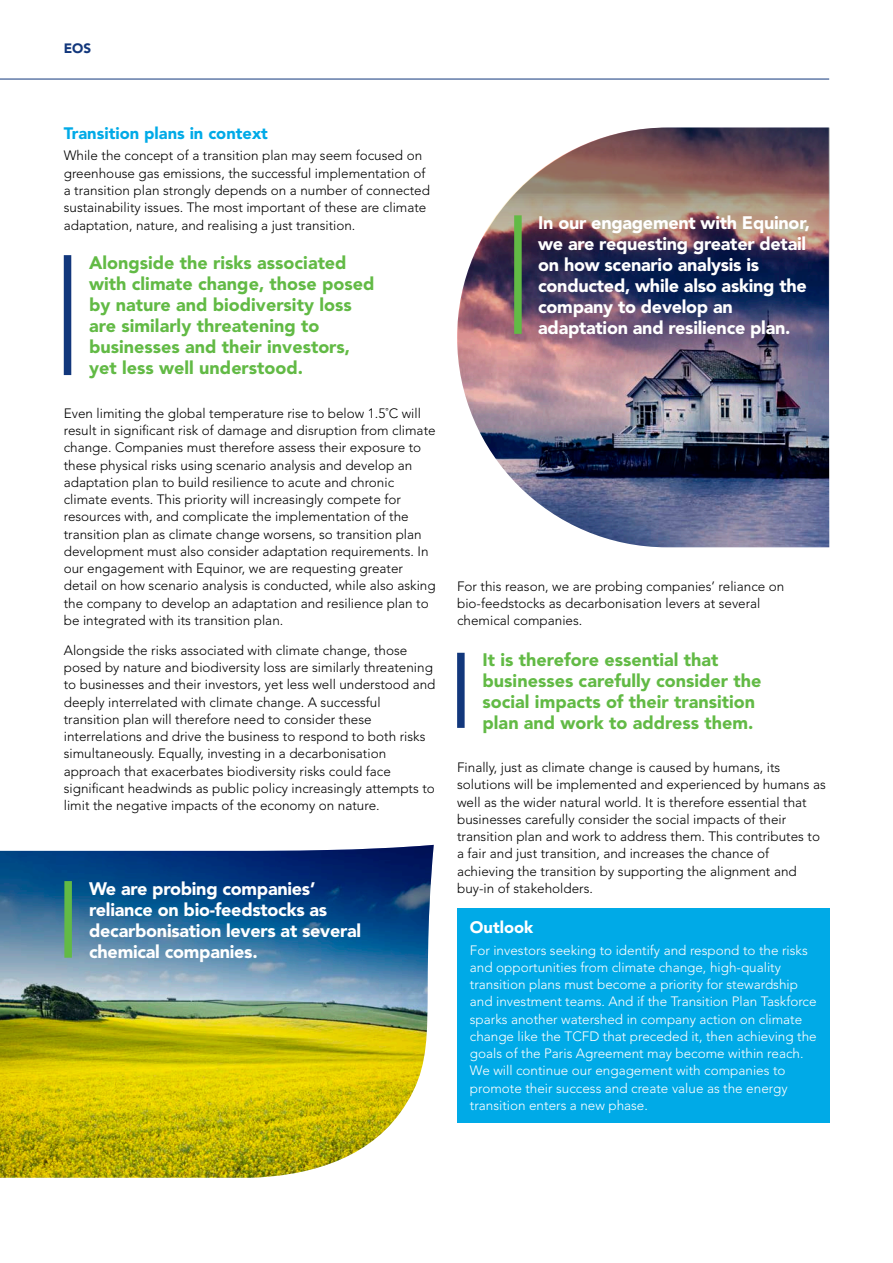
<style>
.page{position:relative;width:893px;height:1263px;background:#fff}
.page>*{position:absolute;margin:0;border:0;box-sizing:border-box;transform-origin:0 0}
.t1{font:900 18px/21px "Avenir LT Std";color:#62ba45}
.t2{font:900 18px/21px "Avenir LT Std";letter-spacing:-.015em;color:#fff}
.t3{font:900 16.5px "Avenir LT Std";color:#00aae7}
.t4{font:900 16.5px "Avenir LT Std";color:#fff}
.t5{font:300 13.5px/17.2px "Avenir LT Std";color:#000}
.t6{font:300 13.5px/17.2px "Avenir LT Std";color:#fff}
.t7{font:900 13.5px "Avenir LT Std";color:#12377c}
</style>
<div class="page">
<div style="left:457px;top:908px;width:372px;height:214px;background:#00aae7"></div>
<div style="left:64px;top:255px;width:7px;height:120px;background:#12377c"></div>
<div style="left:457px;top:653px;width:8px;height:75px;background:#12377c"></div>
<img style="left:458px;top:128px;width:372px;height:419px">
<img style="left:0;top:845px;width:434px;height:333px">
<div style="left:64px;top:881px;width:8px;height:77px;background:#62ba45"></div>
<hr style="left:0;top:79px;width:829px;height:1px;background:#12377c">
<div style="left:514px;top:215px;width:8px;height:119px;background:#62ba45"></div>
<p class="t7" style="left:64px;top:40px;width:29px">EOS</p>
<p class="t3" style="left:64px;top:123px;width:206px">Transition plans in context</p>
<p class="t5" style="left:64px;top:147px;width:368px">While the concept of a transition plan may seem focused on greenhouse gas emissions, the successful implementation of a transition plan strongly depends on a number of connected sustainability issues. The most important of these are climate adaptation, nature, and realising a just transition.</p>
<h1 class="t1" style="left:89px;top:252px;width:287px">Alongside the risks associated with climate change, those posed by nature and biodiversity loss are similarly threatening to businesses and their investors, yet less well understood.</h1>
<p class="t5" style="left:64px;top:405px;width:373px">Even limiting the global temperature rise to below 1.5˚C will result in significant risk of damage and disruption from climate change. Companies must therefore assess their exposure to these physical risks using scenario analysis and develop an adaptation plan to build resilience to acute and chronic climate events. This priority will increasingly compete for resources with, and complicate the implementation of the transition plan as climate change worsens, so transition plan development must also consider adaptation requirements. In our engagement with Equinor, we are requesting greater detail on how scenario analysis is conducted, while also asking the company to develop an adaptation and resilience plan to be integrated with its transition plan.</p>
<p class="t5" style="left:64px;top:642px;width:373px">Alongside the risks associated with climate change, those posed by nature and biodiversity loss are similarly threatening to businesses and their investors, yet less well understood and deeply interrelated with climate change. A successful transition plan will therefore need to consider these interrelations and drive the business to respond to both risks simultaneously. Equally, investing in a decarbonisation approach that exacerbates biodiversity risks could face significant headwinds as public policy increasingly attempts to limit the negative impacts of the economy on nature.</p>
<h1 class="t2" style="left:89px;top:878px;width:274px">We are probing companies’ reliance on bio-feedstocks as decarbonisation levers at several chemical companies.</h1>
<h1 class="t2" style="left:538px;top:212px;width:273px">In our engagement with Equinor, we are requesting greater detail on how scenario analysis is conducted, while also asking the company to develop an adaptation and resilience plan.</h1>
<p class="t5" style="left:457px;top:578px;width:329px">For this reason, we are probing companies’ reliance on bio-feedstocks as decarbonisation levers at several chemical companies.</p>
<h1 class="t1" style="left:483px;top:649px;width:280px">It is therefore essential that businesses carefully consider the social impacts of their transition plan and work to address them.</h1>
<p class="t5" style="left:457px;top:759px;width:370px">Finally, just as climate change is caused by humans, its solutions will be implemented and experienced by humans as well as the wider natural world. It is therefore essential that businesses carefully consider the social impacts of their transition plan and work to address them. This contributes to a fair and just transition, and increases the chance of achieving the transition by supporting the alignment and buy-in of stakeholders.</p>
<p class="t4" style="left:470px;top:917px;width:65px">Outlook</p>
<p class="t6" style="left:470px;top:941px;width:348px">For investors seeking to identify and respond to the risks and opportunities from climate change, high-quality transition plans must become a priority for stewardship and investment teams. And if the Transition Plan Taskforce sparks another watershed in company action on climate change like the TCFD that preceded it, then achieving the goals of the Paris Agreement may become within reach.<br>We will continue our engagement with companies to promote their success and create value as the energy transition enters a new phase.</p>
</div>
